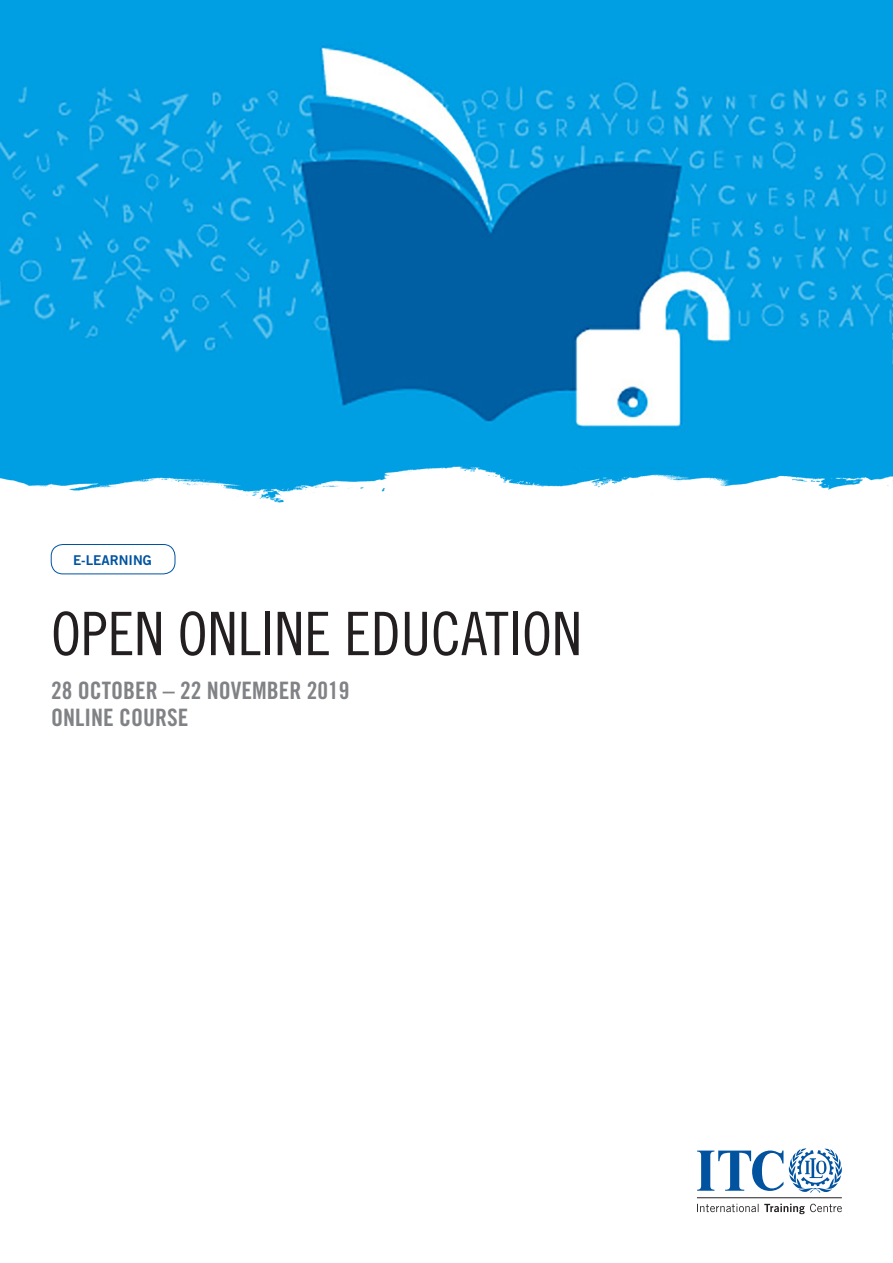
<style>
.page{position:relative;width:893px;height:1263px;background:#fff}
.page>*{position:absolute;margin:0;border:0;box-sizing:border-box;transform-origin:0 0}
.Cover_Title{font:60px "Trade Gothic Cond Eighteen";color:#231f20}
.Cover_Date{font:24px "Trade Gothic Bold Cond Twenty";color:#808285}
.Cover_Key_Tag{font:13.5px "Trade Gothic Bold Two";color:#0153a0}
</style>
<div class="page">
<img style="left:0;top:0;width:893px;height:460px">
<img style="left:0;top:460px;width:893px;height:43px">
<svg style="left:697px;top:1148px;width:145px;height:45px"></svg>
<svg style="left:697px;top:1204px;width:145px;height:10px"></svg>
<hr style="left:697px;top:1197px;width:145px;height:1px;background:#231f20">
<div style="left:51px;top:544px;width:124px;height:30px;border:1px solid #0153a0;border-radius:12px"></div>
<p class="Cover_Key_Tag" style="left:73px;top:551px;width:80px">E-LEARNING</p>
<p class="Cover_Title" style="left:51px;top:598px;width:532px">OPEN ONLINE EDUCATION</p>
<p class="Cover_Date" style="left:51px;top:676px;width:300px">28 OCTOBER – 22 NOVEMBER 2019</p>
<p class="Cover_Date" style="left:51px;top:703px;width:139px">ONLINE COURSE</p>
</div>
